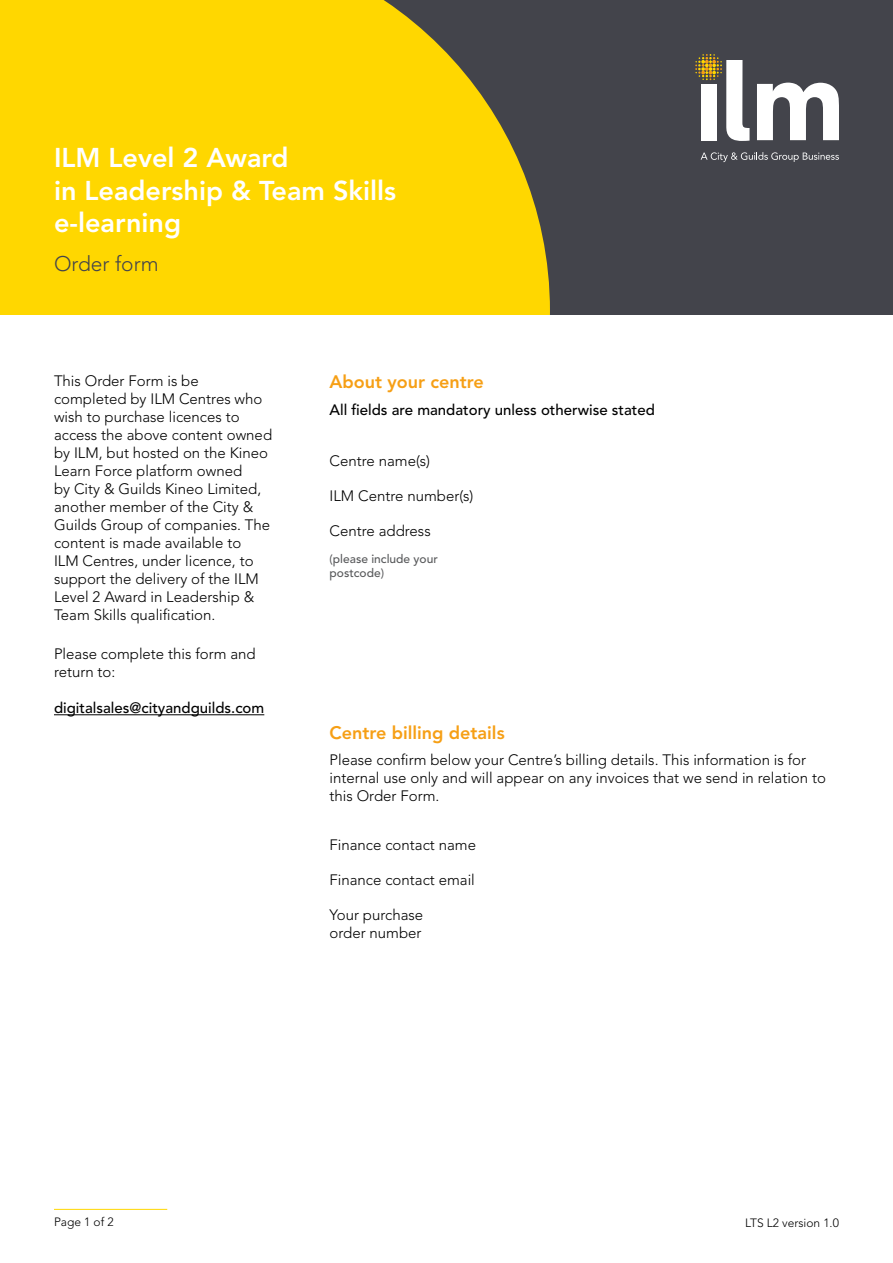
<style>
.page{position:relative;width:893px;height:1263px;background:#fff}
.page>*{position:absolute;margin:0;border:0;box-sizing:border-box;transform-origin:0 0}
.t1{font:800 27px/32.4px "Avenir LT Std";color:#fff}
.t2{font:300 21px "Avenir LT Std";color:#43444b}
.t3{font:800 18px "Avenir LT Std";color:#f69f15}
.t4{font:300 15px/18px "Avenir LT Std";color:#000}
.t5{font:500 15px "Avenir LT Std";color:#000}
.t6{font:500 12px/14.4px "Avenir LT Std";color:#58595b}
.t7{font:300 12px "Avenir LT Std";color:#000}
</style>
<div class="page">
<div style="left:0;top:0;width:893px;height:315px;background:#43444b"></div>
<svg style="left:0;top:0;width:550px;height:315px;background:#eec906"></svg>
<hr style="left:54px;top:714px;width:210px;height:1px;background:#000">
<svg style="left:757px;top:83px;width:82px;height:57px"></svg>
<svg style="left:695px;top:54px;width:54px;height:87px"></svg>
<svg style="left:701px;top:152px;width:138px;height:10px"></svg>
<hr style="left:54px;top:1209px;width:113px;height:1px;background:#ffd700">
<h1 class="t1" style="left:54px;top:142px;width:344px">ILM Level 2 Award<br>in Leadership &amp; Team Skills e-learning</h1>
<h2 class="t2" style="left:54px;top:251px;width:106px">Order form</h2>
<p class="t4" style="left:54px;top:372px;width:220px">This Order Form is be completed by ILM Centres who wish to purchase licences to access the above content owned by ILM, but hosted on the Kineo<br>Learn Force platform owned<br>by City &amp; Guilds Kineo Limited, another member of the City &amp;<br>Guilds Group of companies. The content is made available to<br>ILM Centres, under licence, to support the delivery of the ILM<br>Level 2 Award in Leadership &amp;<br>Team Skills qualification.</p>
<p class="t4" style="left:54px;top:645px;width:203px">Please complete this form and return to:</p>
<p class="t5" style="left:54px;top:699px;width:212px">digitalsales@cityandguilds.com</p>
<p class="t3" style="left:330px;top:371px;width:156px">About your centre</p>
<p class="t5" style="left:330px;top:401px;width:327px">All fields are mandatory unless otherwise stated</p>
<p class="t4" style="left:330px;top:452px;width:102px">Centre name(s)</p>
<p class="t4" style="left:330px;top:487px;width:145px">ILM Centre number(s)</p>
<p class="t4" style="left:330px;top:522px;width:103px">Centre address</p>
<p class="t6" style="left:330px;top:552px;width:110px">(please include your postcode)</p>
<p class="t3" style="left:330px;top:722px;width:177px">Centre billing details</p>
<p class="t4" style="left:330px;top:751px;width:498px">Please confirm below your Centre’s billing details. This information is for internal use only and will appear on any invoices that we send in relation to this Order Form.</p>
<p class="t4" style="left:330px;top:836px;width:148px">Finance contact name</p>
<p class="t4" style="left:330px;top:871px;width:147px">Finance contact email</p>
<p class="t4" style="left:330px;top:906px;width:95px">Your purchase order number</p>
<p class="t7" style="left:54px;top:1215px;width:61px">Page 1 of 2</p>
<p class="t7" style="left:745px;top:1216px;width:95px">LTS L2 version 1.0</p>
</div>
